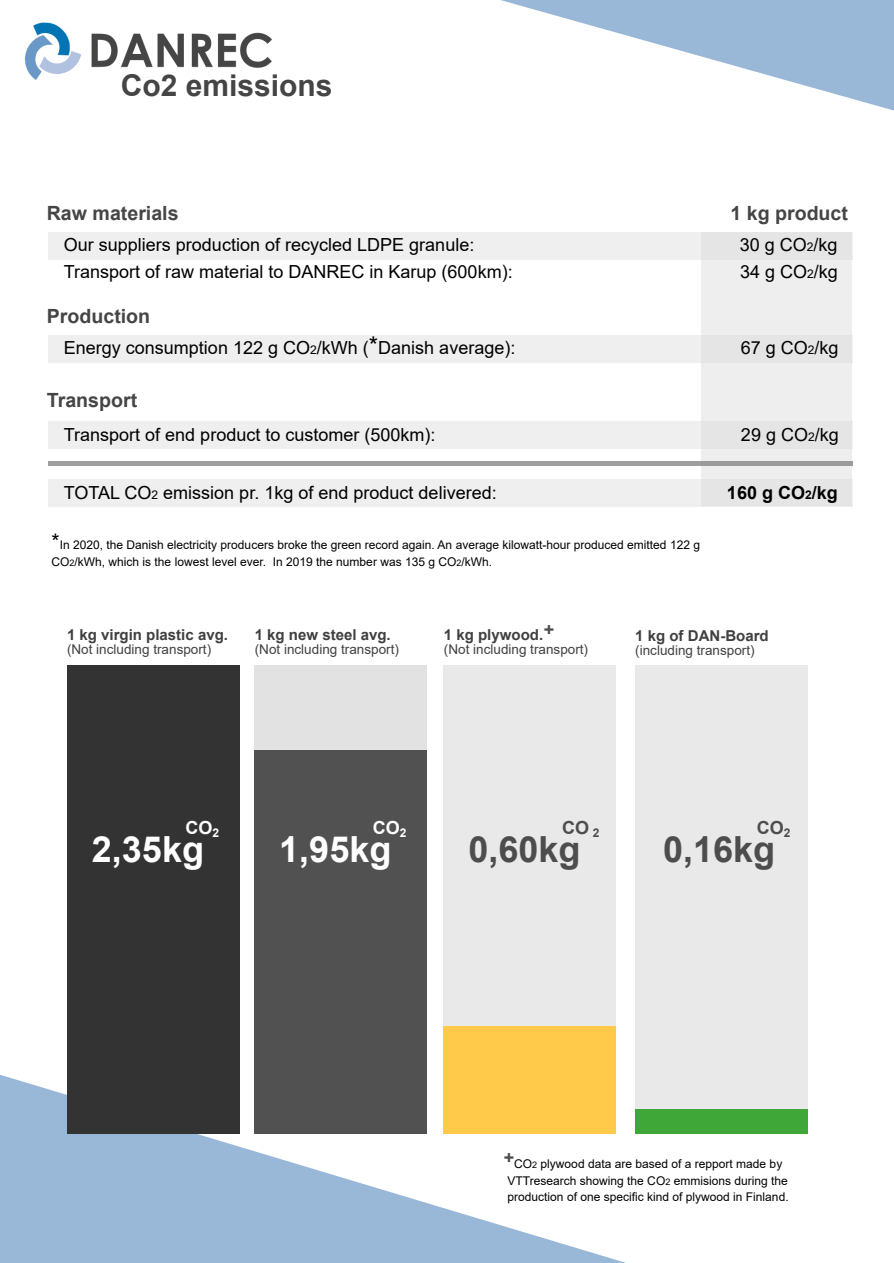
<style>
.page{position:relative;width:894px;height:1263px;background:#fff}
.page>*{position:absolute;margin:0;border:0;box-sizing:border-box;transform-origin:0 0}
.t1{font:700 36px "Arial";color:#fff}
.t2{font:700 36px "Arial";color:#4d4d4d}
.t3{font:700 30px "Arial";color:#454545}
.t4{font:700 19.65px "Arial";color:#454545}
.t5{font:18px "Arial";color:#000}
.t6{font:700 18px "Arial";color:#000}
.t7{font:700 18px "Arial";color:#4d4d4d}
.t8{font:700 18px "Arial";color:#fff}
.t9{font:700 15px "Arial";color:#404040}
.t10{font:13.5px "Arial";color:#404040}
.t11{font:12px/16.5px "Arial";color:#000}
.s1{font-size:12px}
.s2{font-size:24px}
.s3{font-size:21px}
.s4{font-size:9px}
</style>
<div class="page">
<svg style="left:219px;top:0;width:674px;height:272px"></svg>
<svg style="left:0;top:952px;width:808px;height:311px"></svg>
<div style="left:701px;top:232px;width:150px;height:274px;background:#e9e9e9"></div>
<img style="left:25px;top:19px;width:250px;height:63px">
<div style="left:48px;top:232px;width:804px;height:27px;background:#efefef"></div>
<div style="left:48px;top:335px;width:804px;height:27px;background:#efefef"></div>
<div style="left:48px;top:421px;width:804px;height:28px;background:#efefef"></div>
<div style="left:48px;top:479px;width:804px;height:27px;background:#efefef"></div>
<hr style="left:48px;top:461px;width:804px;height:4px;background:#9e9e9e">
<div style="left:68px;top:665px;width:172px;height:469px;background:#333"></div>
<div style="left:254px;top:665px;width:172px;height:469px;background:#e2e2e2"></div>
<div style="left:254px;top:750px;width:172px;height:384px;background:#515151"></div>
<div style="left:635px;top:665px;width:171px;height:469px;background:#e9e9e9"></div>
<div style="left:635px;top:1109px;width:171px;height:25px;background:#3ea738"></div>
<div style="left:443px;top:665px;width:172px;height:469px;background:#e9e9e9"></div>
<div style="left:443px;top:1026px;width:172px;height:108px;background:#ffca49"></div>
<h2 class="t3" style="left:121px;top:75px;width:213px">Co2 emissions</h2>
<h3 class="t4" style="left:47px;top:206px;width:133px">Raw materials</h3>
<h3 class="t4" style="left:730px;top:206px;width:119px">1 kg product</h3>
<h3 class="t5" style="left:64px;top:238px;width:412px">Our suppliers production of recycled LDPE granule:</h3>
<h3 class="t5" style="left:739px;top:238px;width:99px">30 g CO<span class="s1">2</span>/kg</h3>
<h3 class="t5" style="left:64px;top:265px;width:450px">Transport of raw material to DANREC in Karup (600km):</h3>
<h3 class="t5" style="left:739px;top:265px;width:99px">34 g CO<span class="s1">2</span>/kg</h3>
<h3 class="t4" style="left:47px;top:309px;width:105px">Production</h3>
<h3 class="t5" style="left:64px;top:341px;width:453px">Energy consumption 122 g CO<span class="s1">2</span>/kWh (<span class="s2">*</span>Danish average):</h3>
<h3 class="t5" style="left:740px;top:341px;width:99px">67 g CO<span class="s1">2</span>/kg</h3>
<h3 class="t4" style="left:47px;top:393px;width:92px">Transport</h3>
<h3 class="t5" style="left:64px;top:428px;width:373px">Transport of end product to customer (500km):</h3>
<h3 class="t5" style="left:740px;top:428px;width:99px">29 g CO<span class="s1">2</span>/kg</h3>
<h3 class="t5" style="left:64px;top:485px;width:434px">TOTAL CO<span class="s1">2</span> emission pr. 1kg of end product delivered:</h3>
<h3 class="t6" style="left:726px;top:485px;width:112px">160 g CO<span class="s1">2</span>/kg</h3>
<p class="t11" style="left:51px;top:538px;width:649px"><span class="s3">*</span>In 2020, the Danish electricity producers broke the green record again. An average kilowatt-hour produced emitted 122 g<br>CO<span class="s4">2</span>/kWh, which is the lowest level ever. In 2019 the number was 135 g CO<span class="s4">2</span>/kWh.</p>
<p class="t9" style="left:67px;top:629px;width:162px">1 kg virgin plastic avg.</p>
<p class="t10" style="left:67px;top:644px;width:146px">(Not including transport)</p>
<p class="t9" style="left:255px;top:629px;width:137px">1 kg new steel avg.</p>
<p class="t10" style="left:255px;top:644px;width:146px">(Not including transport)</p>
<h3 class="t7" style="left:543px;top:623px;width:12px">+</h3>
<p class="t9" style="left:444px;top:629px;width:101px">1 kg plywood.</p>
<p class="t10" style="left:444px;top:644px;width:146px">(Not including transport)</p>
<p class="t9" style="left:635px;top:630px;width:135px">1 kg of DAN-Board</p>
<p class="t10" style="left:635px;top:645px;width:121px">(including transport)</p>
<h3 class="t8" style="left:185px;top:821px;width:35px">CO<sub>2</sub></h3>
<h1 class="t1" style="left:92px;top:835px;width:114px">2,35kg</h1>
<h3 class="t8" style="left:373px;top:821px;width:35px">CO<sub>2</sub></h3>
<h1 class="t1" style="left:279px;top:835px;width:114px">1,95kg</h1>
<h3 class="t7" style="left:562px;top:821px;width:39px">CO <sub>2</sub></h3>
<h1 class="t2" style="left:468px;top:835px;width:114px">0,60kg</h1>
<h3 class="t7" style="left:756px;top:821px;width:35px">CO<sub>2</sub></h3>
<h1 class="t2" style="left:662px;top:835px;width:114px">0,16kg</h1>
<h3 class="t7" style="left:503px;top:1151px;width:12px">+</h3>
<p class="t11" style="left:507px;top:1157px;width:282px;text-align:center">CO<span class="s4">2</span> plywood data are based of a repport made by<br>VTTresearch showing the CO<span class="s4">2</span> emmisions during the production of one specific kind of plywood in Finland.</p>
</div>
